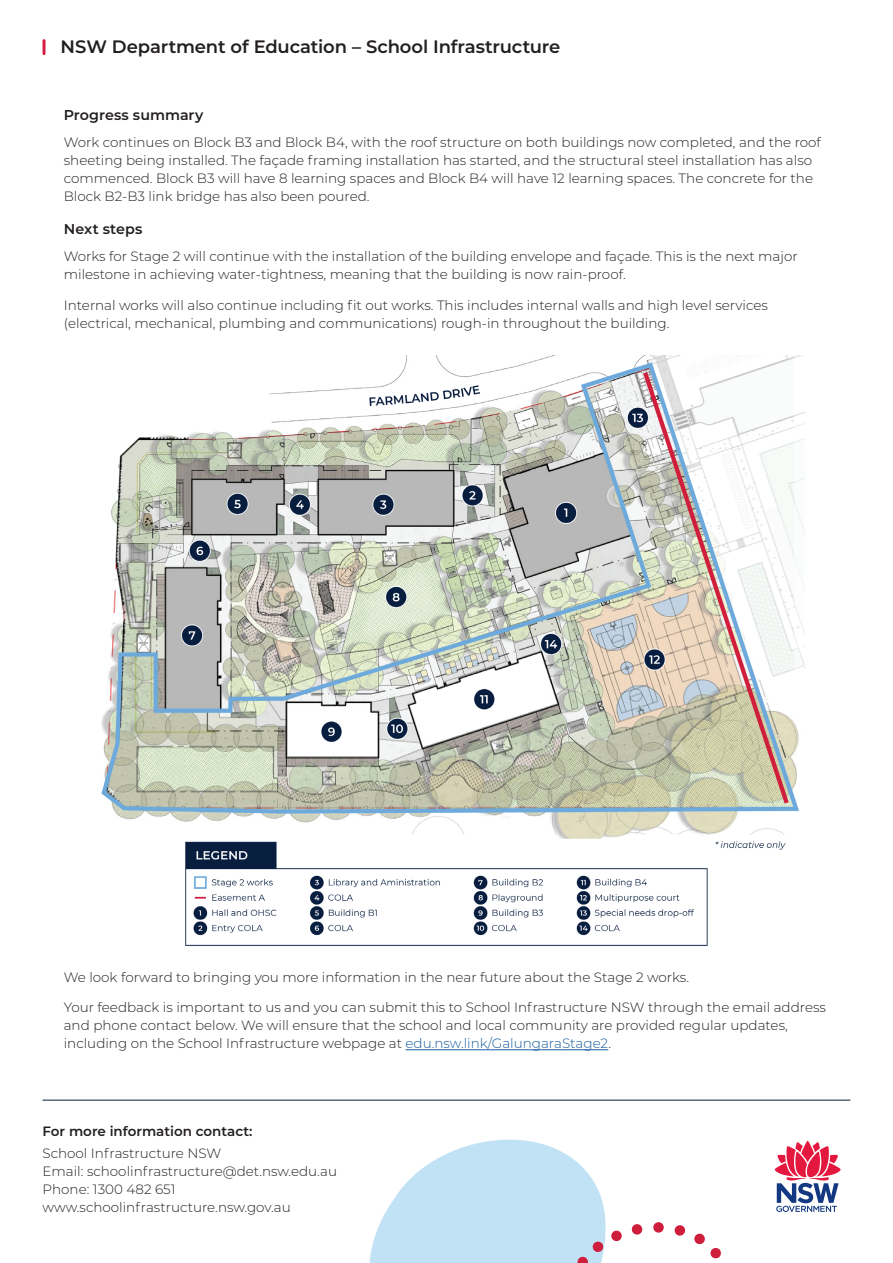
<style>
.page{position:relative;width:893px;height:1263px;background:#fff}
.page>*{position:absolute;margin:0;border:0;box-sizing:border-box;transform-origin:0 0}
.t1{font:600 18px "Montserrat";letter-spacing:-.005em;color:#231f20}
.t2{font:600 14.25px "Montserrat";color:#231f20}
.t3{font:300 13.5px/18px "Montserrat";color:#231f20}
.t4{font:600 13.5px "Montserrat";color:#231f20}
.s1{color:#175d9e}
</style>
<div class="page">
<svg style="left:369px;top:1139px;width:237px;height:124px;fill:#c1e2f5"></svg>
<svg style="left:632px;top:1224px;width:11px;height:11px"></svg>
<svg style="left:675px;top:1225px;width:11px;height:11px"></svg>
<svg style="left:611px;top:1230px;width:11px;height:12px"></svg>
<svg style="left:577px;top:1241px;width:27px;height:22px"></svg>
<svg style="left:694px;top:1233px;width:27px;height:26px"></svg>
<div style="left:653px;top:1222px;width:11px;height:11px;background:#cf1e3b;border-radius:50%"></div>
<hr style="left:43px;top:39px;width:3px;height:16px;background:#d61d46;border-radius:2px">
<hr style="left:43px;top:1100px;width:807px;height:1px;background:#0c1c3b">
<svg style="left:774px;top:1140px;width:67px;height:72px"></svg>
<img style="left:101px;top:355px;width:705px;height:591px">
<hr style="left:406px;top:1049px;width:202px;height:1px;background:#175d9e">
<h1 class="t1" style="left:61px;top:34px;width:501px">NSW Department of Education – School Infrastructure</h1>
<p class="t2" style="left:64px;top:105px;width:141px">Progress summary</p>
<p class="t3" style="left:64px;top:132px;width:759px">Work continues on Block B3 and Block B4, with the roof structure on both buildings now completed, and the roof sheeting being installed. The façade framing installation has started, and the structural steel installation has also commenced. Block B3 will have 8 learning spaces and Block B4 will have 12 learning spaces. The concrete for the Block B2-B3 link bridge has also been poured.</p>
<p class="t2" style="left:64px;top:219px;width:80px">Next steps</p>
<p class="t3" style="left:64px;top:247px;width:735px">Works for Stage 2 will continue with the installation of the building envelope and façade. This is the next major milestone in achieving water-tightness, meaning that the building is now rain-proof.</p>
<p class="t3" style="left:64px;top:295px;width:706px">Internal works will also continue including fit out works. This includes internal walls and high level services (electrical, mechanical, plumbing and communications) rough-in throughout the building.</p>
<p class="t3" style="left:64px;top:967px;width:627px">We look forward to bringing you more information in the near future about the Stage 2 works.</p>
<p class="t3" style="left:64px;top:998px;width:764px">Your feedback is important to us and you can submit this to School Infrastructure NSW through the email address and phone contact below. We will ensure that the school and local community are provided regular updates, including on the School Infrastructure webpage at <span class="s1">edu.nsw.link/GalungaraStage2</span>.</p>
<p class="t4" style="left:43px;top:1121px;width:211px">For more information contact:</p>
<p class="t3" style="left:43px;top:1144px;width:296px">School Infrastructure NSW<br>Email: schoolinfrastructure@det.nsw.edu.au Phone: 1300 482 651 www.schoolinfrastructure.nsw.gov.au</p>
</div>
